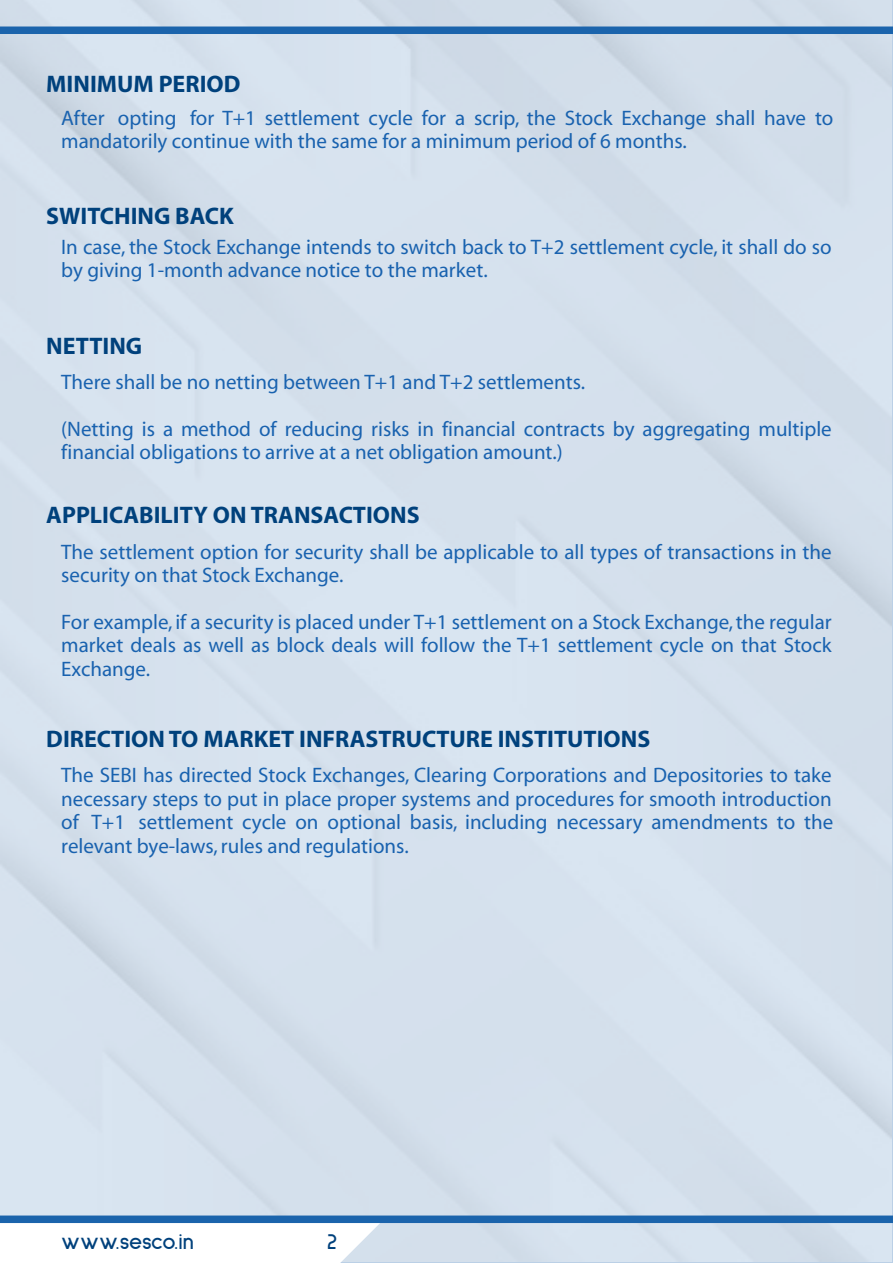
<style>
.page{position:relative;width:893px;height:1263px;background:#fff}
.page>*{position:absolute;margin:0;border:0;box-sizing:border-box;transform-origin:0 0}
.t1{font:700 24px "Myriad";color:#00417c}
.t2{font:700 22.5px "Sulphur Point";letter-spacing:-.01em;color:#00417c}
.t3{font:21px/23.4px "Myriad";color:#1962af}
</style>
<div class="page">
<svg style="left:0;top:1223px;width:380px;height:40px"></svg>
<div style="left:0;top:27px;width:893px;height:7px;background:#1b64ac"></div>
<div style="left:0;top:1215px;width:893px;height:8px;background:#1b64ac"></div>
<p class="t1" style="left:46px;top:72px;width:196px">MINIMUM PERIOD</p>
<p class="t3" style="left:61px;top:107px;width:774px">After opting for T+1 settlement cycle for a scrip, the Stock Exchange shall have to mandatorily continue with the same for a minimum period of 6 months.</p>
<p class="t1" style="left:46px;top:204px;width:189px">SWITCHING BACK</p>
<p class="t3" style="left:61px;top:236px;width:772px">In case, the Stock Exchange intends to switch back to T+2 settlement cycle, it shall do so by giving 1-month advance notice to the market.</p>
<p class="t1" style="left:46px;top:333px;width:97px">NETTING</p>
<p class="t3" style="left:61px;top:371px;width:525px">There shall be no netting between T+1 and T+2 settlements.</p>
<p class="t3" style="left:61px;top:418px;width:772px">(Netting is a method of reducing risks in financial contracts by aggregating multiple financial obligations to arrive at a net obligation amount.)</p>
<p class="t1" style="left:46px;top:503px;width:375px">APPLICABILITY ON TRANSACTIONS</p>
<p class="t3" style="left:61px;top:541px;width:772px">The settlement option for security shall be applicable to all types of transactions in the security on that Stock Exchange.</p>
<p class="t3" style="left:61px;top:611px;width:772px;text-align:justify">For example, if a security is placed under T+1 settlement on a Stock Exchange, the regular market deals as well as block deals will follow the T+1 settlement cycle on that Stock Exchange.</p>
<p class="t1" style="left:46px;top:726px;width:606px">DIRECTION TO MARKET INFRASTRUCTURE INSTITUTIONS</p>
<p class="t3" style="left:61px;top:764px;width:773px;text-align:justify">The SEBI has directed Stock Exchanges, Clearing Corporations and Depositories to take necessary steps to put in place proper systems and procedures for smooth introduction of T+1 settlement cycle on optional basis, including necessary amendments to the relevant bye-laws, rules and regulations.</p>
<p class="t2" style="left:61px;top:1229px;width:134px">www.sesco.in</p>
<p class="t2" style="left:327px;top:1229px;width:12px">2</p>
</div>
